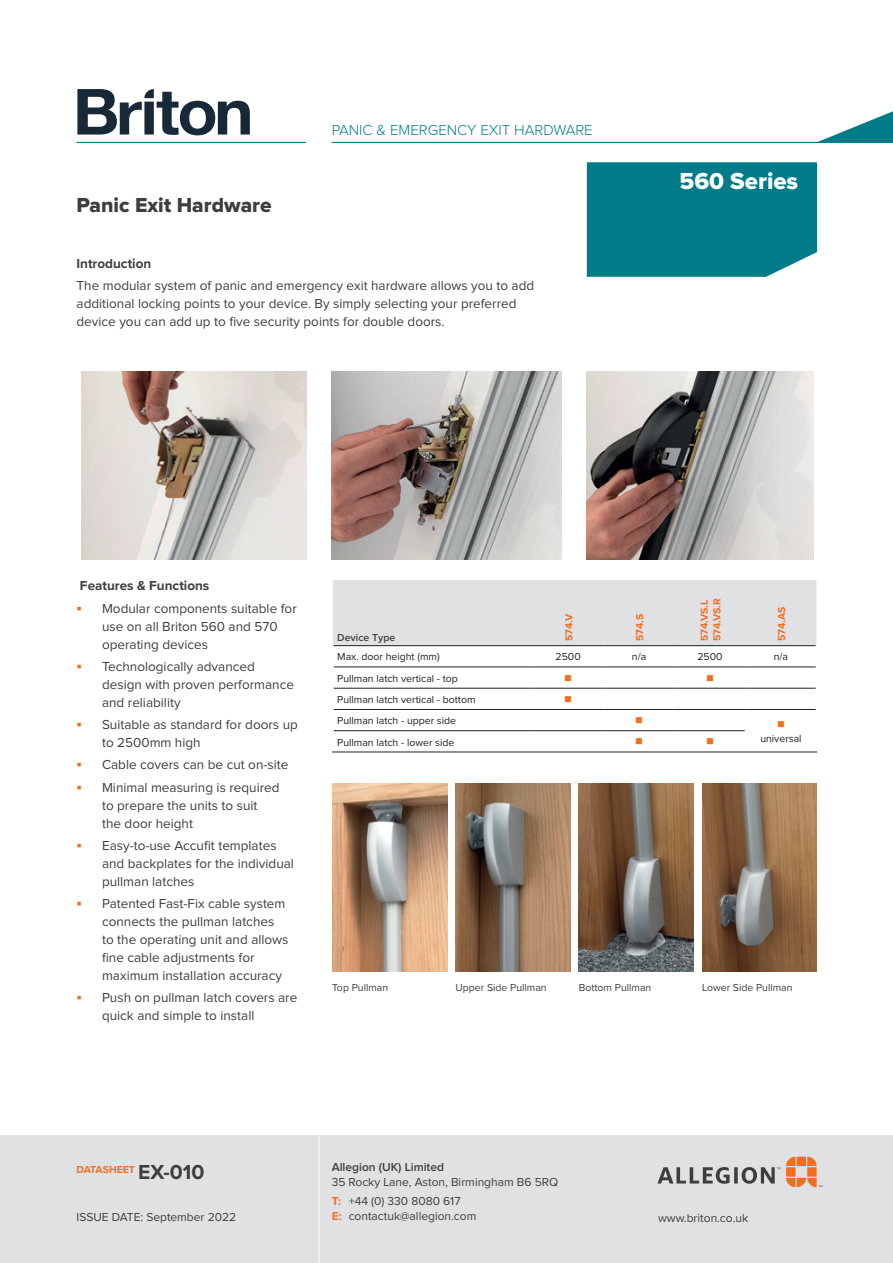
<style>
.page{position:relative;width:893px;height:1263px;background:#fff}
.page>*{position:absolute;margin:0;border:0;box-sizing:border-box;transform-origin:0 0}
.Products{font:24px "Proxima Nova Extrabld";color:#fff}
.t1{font:21px "Proxima Nova Extrabld";color:#3e3e3f}
.t2{font:300 15px "Proxima Nova";color:#007c89}
.AllegionBody{font:13.5px/18px "Proxima Nova";color:#3e3e3f}
.Bulleted_body{font:700 13.5px "Proxima Nova";color:#3e3e3f}
.AllegionBody-2{font:700 13.5px "Proxima Nova";color:#3e3e3f}
.t3{font:12px/19.2px "Proxima Nova";color:#3e3e3f}
.t4{font:600 12px "Proxima Nova";color:#3e3e3f}
.AllegionBody-3{font:10.5px "Proxima Nova";color:#231f20}
.AllegionBody-4{font:10.5px "Proxima Nova";color:#3e3e3f}
.t5{font:700 10.5px "Proxima Nova";color:#f36e21}
.t6{font:600 10.5px "Proxima Nova";color:#3e3e3f}
.AllegionBody-5{font:10.5px "Wingdings";color:#f36e21}
.s1{font-size:21px;color:#3e3e3f}
.s2{font-weight:700;color:#f36e21}
</style>
<div class="page">
<div style="left:0;top:1135px;width:893px;height:128px;background:#e0e1e3"></div>
<svg style="left:786px;top:1157px;width:36px;height:30px"></svg>
<svg style="left:657px;top:1167px;width:123px;height:17px"></svg>
<hr style="left:319px;top:1135px;width:1px;height:128px;background:#fff">
<hr style="left:332px;top:142px;width:561px;height:1px;background:#007c89">
<svg style="left:816px;top:111px;width:77px;height:31px"></svg>
<hr style="left:77px;top:142px;width:229px;height:1px;background:#007c89">
<svg style="left:77px;top:89px;width:173px;height:46px"></svg>
<img style="left:579px;top:783px;width:115px;height:189px">
<img style="left:332px;top:783px;width:115px;height:189px">
<img style="left:702px;top:783px;width:115px;height:189px">
<img style="left:455px;top:783px;width:115px;height:189px">
<img style="left:82px;top:371px;width:224px;height:189px">
<div style="left:333px;top:580px;width:483px;height:66px;background:#e0e1e3"></div>
<hr style="left:334px;top:645px;width:199px;height:1px;background:#231f20">
<hr style="left:533px;top:645px;width:71px;height:1px;background:#231f20">
<hr style="left:604px;top:645px;width:71px;height:1px;background:#231f20">
<hr style="left:675px;top:645px;width:70px;height:1px;background:#231f20">
<hr style="left:745px;top:645px;width:71px;height:1px;background:#231f20">
<hr style="left:334px;top:667px;width:199px;height:1px;background:#231f20">
<hr style="left:533px;top:667px;width:71px;height:1px;background:#231f20">
<hr style="left:604px;top:667px;width:71px;height:1px;background:#231f20">
<hr style="left:675px;top:667px;width:70px;height:1px;background:#231f20">
<hr style="left:745px;top:667px;width:71px;height:1px;background:#231f20">
<hr style="left:334px;top:688px;width:199px;height:1px;background:#231f20">
<hr style="left:533px;top:688px;width:71px;height:1px;background:#231f20">
<hr style="left:604px;top:688px;width:71px;height:1px;background:#231f20">
<hr style="left:675px;top:688px;width:70px;height:1px;background:#231f20">
<hr style="left:745px;top:688px;width:71px;height:1px;background:#231f20">
<hr style="left:334px;top:709px;width:199px;height:1px;background:#231f20">
<hr style="left:533px;top:709px;width:71px;height:1px;background:#231f20">
<hr style="left:604px;top:709px;width:71px;height:1px;background:#231f20">
<hr style="left:675px;top:709px;width:70px;height:1px;background:#231f20">
<hr style="left:745px;top:709px;width:71px;height:1px;background:#231f20">
<hr style="left:334px;top:730px;width:199px;height:1px;background:#231f20">
<hr style="left:533px;top:730px;width:71px;height:1px;background:#231f20">
<hr style="left:604px;top:730px;width:71px;height:1px;background:#231f20">
<hr style="left:675px;top:730px;width:70px;height:1px;background:#231f20">
<hr style="left:332px;top:752px;width:201px;height:1px;background:#231f20">
<hr style="left:533px;top:752px;width:71px;height:1px;background:#231f20">
<hr style="left:604px;top:752px;width:71px;height:1px;background:#231f20">
<hr style="left:675px;top:752px;width:70px;height:1px;background:#231f20">
<hr style="left:745px;top:752px;width:72px;height:1px;background:#231f20">
<div style="left:587px;top:162px;width:230px;height:115px;background:#007c89"></div>
<img style="left:332px;top:371px;width:229px;height:189px">
<img style="left:587px;top:371px;width:227px;height:189px">
<p class="t1" style="left:77px;top:196px;width:197px">Panic Exit Hardware</p>
<p class="t2" style="left:332px;top:123px;width:263px">PANIC &amp; EMERGENCY EXIT HARDWARE</p>
<p class="AllegionBody-2" style="left:77px;top:253px;width:76px">Introduction</p>
<p class="AllegionBody" style="left:77px;top:277px;width:459px">The modular system of panic and emergency exit hardware allows you to add additional locking points to your device. By simply selecting your preferred device you can add up to five security points for double doors.</p>
<p class="Products" style="left:680px;top:170px;width:120px">560 Series</p>
<p class="Bulleted_body" style="left:80px;top:576px;width:131px">Features &amp; Functions</p>
<p class="AllegionBody" style="left:102px;top:600px;width:196px">Modular components suitable for use on all Briton 560 and 570 operating devices</p>
<p class="AllegionBody" style="left:102px;top:658px;width:193px">Technologically advanced design with proven performance and reliability</p>
<p class="AllegionBody" style="left:102px;top:716px;width:197px">Suitable as standard for doors up to 2500mm high</p>
<p class="AllegionBody" style="left:102px;top:756px;width:188px">Cable covers can be cut on-site</p>
<p class="AllegionBody" style="left:102px;top:779px;width:179px">Minimal measuring is required to prepare the units to suit the door height</p>
<p class="AllegionBody" style="left:102px;top:837px;width:193px">Easy-to-use Accufit templates and backplates for the individual pullman latches</p>
<p class="AllegionBody" style="left:102px;top:895px;width:188px">Patented Fast-Fix cable system connects the pullman latches to the operating unit and allows fine cable adjustments for maximum installation accuracy</p>
<p class="AllegionBody" style="left:102px;top:989px;width:197px">Push on pullman latch covers are quick and simple to install</p>
<p class="t6" style="left:337px;top:633px;width:60px">Device Type</p>
<p class="t5" style="left:561px;top:641px;width:29px;rotate:-90deg">574.V</p>
<p class="t5" style="left:632px;top:641px;width:29px;rotate:-90deg">574.S</p>
<p class="t5" style="left:696px;top:641px;width:43px;rotate:-90deg">574.VS.L</p>
<p class="t5" style="left:709px;top:641px;width:44px;rotate:-90deg">574.VS.R</p>
<p class="t5" style="left:774px;top:641px;width:36px;rotate:-90deg">574.AS</p>
<p class="AllegionBody-3" style="left:337px;top:652px;width:104px">Max. door height (mm)</p>
<p class="AllegionBody-3" style="left:556px;top:652px;width:27px">2500</p>
<p class="AllegionBody-3" style="left:632px;top:652px;width:16px">n/a</p>
<p class="AllegionBody-3" style="left:697px;top:652px;width:27px">2500</p>
<p class="AllegionBody-3" style="left:774px;top:652px;width:16px">n/a</p>
<p class="AllegionBody-3" style="left:337px;top:673px;width:122px">Pullman latch vertical - top</p>
<p class="AllegionBody-5" style="left:564px;top:672px;width:9px">■</p>
<p class="AllegionBody-5" style="left:706px;top:672px;width:9px">■</p>
<p class="AllegionBody-3" style="left:337px;top:695px;width:140px">Pullman latch vertical - bottom</p>
<p class="AllegionBody-5" style="left:564px;top:693px;width:9px">■</p>
<p class="AllegionBody-3" style="left:337px;top:716px;width:120px">Pullman latch - upper side</p>
<p class="AllegionBody-5" style="left:635px;top:715px;width:9px">■</p>
<p class="AllegionBody-5" style="left:777px;top:718px;width:9px">■</p>
<p class="AllegionBody-3" style="left:760px;top:733px;width:43px">universal</p>
<p class="AllegionBody-3" style="left:337px;top:737px;width:119px">Pullman latch - lower side</p>
<p class="AllegionBody-5" style="left:635px;top:736px;width:9px">■</p>
<p class="AllegionBody-5" style="left:706px;top:736px;width:9px">■</p>
<p class="AllegionBody-4" style="left:332px;top:982px;width:58px">Top Pullman</p>
<p class="AllegionBody-4" style="left:455px;top:982px;width:93px">Upper Side Pullman</p>
<p class="AllegionBody-4" style="left:579px;top:982px;width:74px">Bottom Pullman</p>
<p class="AllegionBody-4" style="left:702px;top:982px;width:92px">Lower Side Pullman</p>
<p class="t5" style="left:77px;top:1161px;width:129px">DATASHEET <span class="s1">EX-010</span></p>
<p class="t3" style="left:77px;top:1208px;width:161px">ISSUE DATE: September 2022</p>
<p class="t4" style="left:332px;top:1162px;width:114px">Allegion (UK) Limited</p>
<p class="t3" style="left:332px;top:1173px;width:228px">35 Rocky Lane, Aston, Birmingham B6 5RQ<br><span class="s2">T:</span> +44 (0) 330 8080 617</p>
<p class="t3" style="left:332px;top:1207px;width:146px"><span class="s2">E:</span> contactuk@allegion.com</p>
<p class="t3" style="left:658px;top:1209px;width:92px">www.briton.co.uk</p>
</div>
